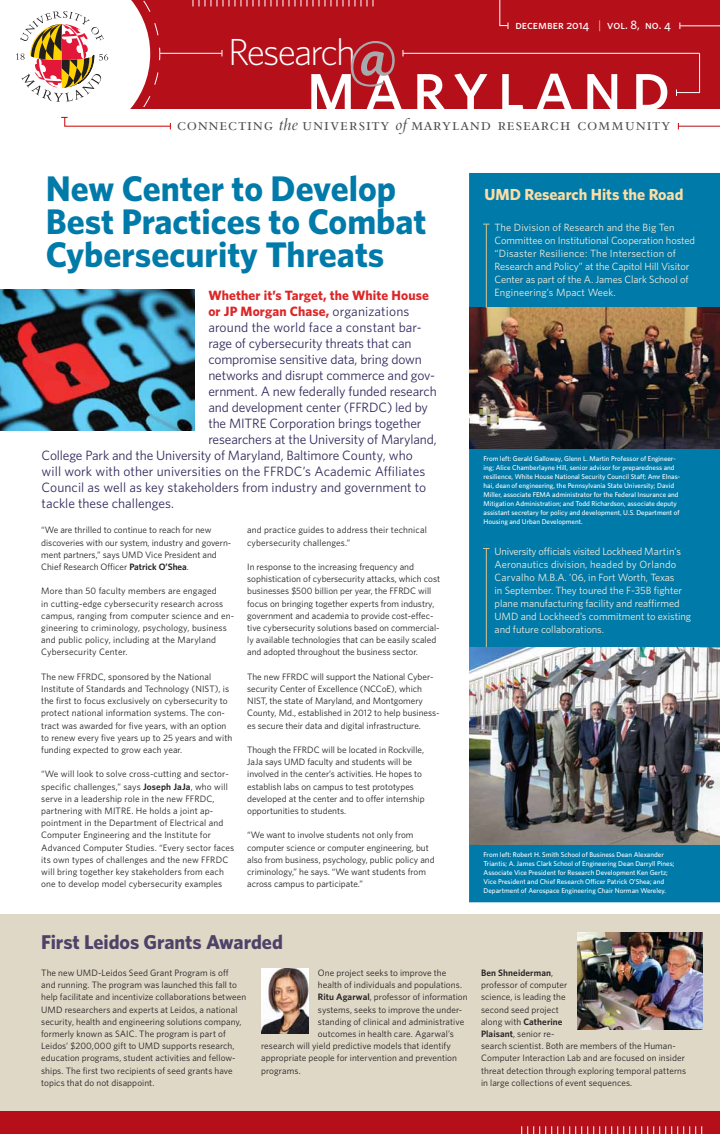
<style>
.page{position:relative;width:720px;height:1134px;background:#fff}
.page>*{position:absolute;margin:0;border:0;box-sizing:border-box;transform-origin:0 0}
.t1{font:72px "Whitney Medium SC";letter-spacing:.12em;color:#fff}
.t2{font:italic 600 59px "Whitney";color:#a7a9ac}
.t3{font:300 37.7px "Whitney";letter-spacing:-.05em;color:#fff}
.t4{font:700 35.6px/33px "Whitney";color:#007aa9}
.t5{font:700 20px "Whitney";color:#4e4268}
.t6{font:18px "Bembo Expert";letter-spacing:.04em;color:#4d4d4f}
.t7{font:700 16px "Whitney";color:#fbdda5}
.t8{font:13.5px "Whitney";letter-spacing:-.01em;color:#362b5e}
.t9{font:700 13.5px "Whitney";letter-spacing:.01em;color:#dc2728}
.t10{font:13.5px "Whitney";letter-spacing:.01em;color:#362b5e}
.t11{font:12px "Whitney Medium SC";color:#fff}
.t12{font:10.5px/13px "Whitney";letter-spacing:-.005em;color:#f3eddd}
.t13{font:9.3px/12.2px "Whitney";color:#221f20}
.t14{font:9.3px/12.2px "Whitney";letter-spacing:.02em;color:#221f20}
.t15{font:9.2px/12.2px "Whitney";letter-spacing:.005em;color:#221f20}
.t16{font:500 7px/9px "Whitney";color:#fff}
.s1{font-family:"Whitney Light SC"}
.s2{font-family:"Bembo";font-style:italic}
.s3{font-weight:400;color:#362b5e}
.s4{font-weight:600}
</style>
<div class="page">
<div style="left:0;top:914px;width:720px;height:197px;background:#dfd8c7"></div>
<div style="left:0;top:0;width:720px;height:109px;background:#b5101a"></div>
<hr style="left:680px;top:26px;width:40px;height:1px;background:#fff">
<hr style="left:160px;top:53px;width:62px;height:1px;background:#fff">
<svg style="left:499px;top:0;width:10px;height:29px"></svg>
<hr style="left:403px;top:53px;width:297px;height:1px;background:#fff">
<svg style="left:676px;top:53px;width:24px;height:43px"></svg>
<svg style="left:192px;top:0;width:181px;height:6px"></svg>
<hr style="left:679px;top:126px;width:41px;height:1px;background:#b5101a">
<svg style="left:0;top:0;width:171px;height:130px"></svg>
<div style="left:469px;top:173px;width:251px;height:729px;background:#007aa9"></div>
<div style="left:0;top:1111px;width:720px;height:23px;background:#b5101a"></div>
<svg style="left:521px;top:1126px;width:181px;height:8px"></svg>
<img style="left:469px;top:308px;width:251px;height:141px">
<img style="left:261px;top:968px;width:48px;height:65px">
<img style="left:577px;top:932px;width:125px;height:98px">
<img style="left:469px;top:647px;width:251px;height:197px">
<img style="left:0;top:289px;width:195px;height:141px">
<hr style="left:486px;top:548px;width:1px;height:99px;background:#dac58e">
<hr style="left:486px;top:224px;width:1px;height:84px;background:#dac58e">
<p class="t11" style="left:515px;top:18px;width:157px">december 2014 <span class="s1">|</span> vol. 8, no. 4</p>
<h3 class="t3" style="left:228px;top:30px;width:129px">Research</h3>
<h2 class="t2" style="left:348px;top:23px;width:50px">@</h2>
<h1 class="t1" style="left:306px;top:43px;width:366px">≤aryland</h1>
<h3 class="t6" style="left:177px;top:116px;width:495px">connecting <span class="s2">the</span> university <span class="s2">of</span> maryland research community</h3>
<h3 class="t4" style="left:46px;top:172px;width:382px">New Center to Develop<br>Best Practices to Combat<br>Cybersecurity Threats</h3>
<h3 class="t7" style="left:485px;top:184px;width:200px">UMD Research Hits the Road</h3>
<p class="t12" style="left:495px;top:220px;width:202px">The Division of Research and the Big Ten Committee on Institutional Cooperation hosted “Disaster Resilience: The Intersection of Research and Policy” at the Capitol Hill Visitor Center as part of the A. James Clark School of</p>
<h3 class="t9" style="left:208px;top:287px;width:222px">Whether it’s Target, the White House</h3>
<p class="t12" style="left:495px;top:285px;width:123px">Engineering’s Mpact Week.</p>
<h3 class="t9" style="left:208px;top:303px;width:203px">or JP Morgan Chase, <span class="s3">organizations</span></h3>
<h3 class="t10" style="left:208px;top:318px;width:215px">around the world face a constant bar-</h3>
<h3 class="t8" style="left:208px;top:334px;width:205px">rage of cybersecurity threats that can</h3>
<h3 class="t8" style="left:208px;top:350px;width:215px">compromise sensitive data, bring down</h3>
<h3 class="t8" style="left:208px;top:366px;width:228px">networks and disrupt commerce and gov-</h3>
<h3 class="t8" style="left:208px;top:382px;width:230px">ernment. A new federally funded research</h3>
<h3 class="t8" style="left:208px;top:398px;width:221px">and development center (FFRDC) led by</h3>
<h3 class="t8" style="left:208px;top:414px;width:215px">the MITRE Corporation brings together</h3>
<h3 class="t8" style="left:208px;top:430px;width:230px">researchers at the University of Maryland,</h3>
<h3 class="t8" style="left:42px;top:446px;width:373px">College Park and the University of Maryland, Baltimore County, who</h3>
<h3 class="t8" style="left:42px;top:462px;width:385px">will work with other universities on the FFRDC’s Academic Affiliates</h3>
<h3 class="t8" style="left:42px;top:478px;width:386px">Council as well as key stakeholders from industry and government to</h3>
<h3 class="t8" style="left:42px;top:494px;width:134px">tackle these challenges.</h3>
<p class="t16" style="left:484px;top:454px;width:198px">From left: Gerald Galloway, Glenn L. Martin Professor of Engineer&shy;ing; Alice Chamberlayne Hill, senior advisor for preparedness and resilience, White House National Security Council Staff; Amr Elnas&shy;hai, dean of engineering, the Pennsylvania State University; David Miller, associate FEMA administrator for the Federal Insurance and Mitigation Administration; and Todd Richardson, associate deputy assistant secretary for policy and development, U.S. Department of Housing and Urban Development.</p>
<p class="t13" style="left:41px;top:524px;width:192px">“We are thrilled to continue to reach for new discoveries with our system, industry and govern&shy;ment partners,” says UMD Vice President and Chief Research Officer <span class="s4">Patrick O’Shea</span>.</p>
<p class="t14" style="left:41px;top:585px;width:195px">More than 50 faculty members are engaged<br>in cutting-edge cybersecurity research across campus, ranging from computer science and en&shy;gineering to criminology, psychology, business and public policy, including at the Maryland Cybersecurity Center.</p>
<p class="t13" style="left:41px;top:670px;width:193px">The new FFRDC, sponsored by the National Institute of Standards and Technology (NIST), is the first to focus exclusively on cybersecurity to protect national information systems. The con&shy;tract was awarded for five years, with an option to renew every five years up to 25 years and with funding expected to grow each year.</p>
<p class="t13" style="left:41px;top:768px;width:195px">“We will look to solve cross-cutting and sector&shy;specific challenges,” says <span class="s4">Joseph JaJa</span>, who will serve in a leadership role in the new FFRDC, partnering with MITRE. He holds a joint ap&shy;pointment in the Department of Electrical and Computer Engineering and the Institute for Advanced Computer Studies. “Every sector faces its own types of challenges and the new FFRDC will bring together key stakeholders from each one to develop model cybersecurity examples</p>
<p class="t13" style="left:247px;top:524px;width:181px">and practice guides to address their technical cybersecurity challenges.”</p>
<p class="t13" style="left:247px;top:560px;width:194px">In response to the increasing frequency and sophistication of cybersecurity attacks, which cost businesses $500 billion per year, the FFRDC will focus on bringing together experts from industry, government and academia to provide cost-effec&shy;tive cybersecurity solutions based on commercial&shy;ly available technologies that can be easily scaled and adopted throughout the business sector.</p>
<p class="t13" style="left:247px;top:670px;width:194px">The new FFRDC will support the National Cyber&shy;security Center of Excellence (NCCoE), which NIST, the state of Maryland, and Montgomery County, Md., established in 2012 to help business&shy;es secure their data and digital infrastructure.</p>
<p class="t13" style="left:247px;top:743px;width:179px">Though the FFRDC will be located in Rockville, JaJa says UMD faculty and students will be involved in the center’s activities. He hopes to establish labs on campus to test prototypes developed at the center and to offer internship opportunities to students.</p>
<p class="t13" style="left:247px;top:829px;width:189px">“We want to involve students not only from computer science or computer engineering, but also from business, psychology, public policy and criminology,” he says. “We want students from across campus to participate.”</p>
<p class="t12" style="left:495px;top:545px;width:198px">University officials visited Lockheed Martin’s Aeronautics division, headed by Orlando Carvalho M.B.A. ’06, in Fort Worth, Texas<br>in September. They toured the F-35B fighter plane manufacturing facility and reaffirmed UMD and Lockheed’s commitment to existing and future collaborations.</p>
<p class="t16" style="left:484px;top:850px;width:192px">From left: Robert H. Smith School of Business Dean Alexander Triantis; A. James Clark School of Engineering Dean Darryll Pines; Associate Vice President for Research Development Ken Gertz; Vice President and Chief Research Officer Patrick O’Shea; and Department of Aerospace Engineering Chair Norman Wereley.</p>
<h3 class="t5" style="left:41px;top:930px;width:243px">First Leidos Grants Awarded</h3>
<p class="t15" style="left:41px;top:966px;width:207px">The new UMD-Leidos Seed Grant Program is off<br>and running. The program was launched this fall to help facilitate and incentivize collaborations between UMD researchers and experts at Leidos, a national security, health and engineering solutions company, formerly known as SAIC. The program is part of Leidos’ $200,000 gift to UMD supports research, education programs, student activities and fellow&shy;ships. The first two recipients of seed grants have topics that do not disappoint.</p>
<p class="t15" style="left:318px;top:966px;width:130px">One project seeks to improve the</p>
<p class="t15" style="left:318px;top:979px;width:146px">health of individuals and populations.</p>
<p class="t15" style="left:318px;top:991px;width:151px"><span class="s4">Ritu Agarwal</span>, professor of information</p>
<p class="t15" style="left:318px;top:1003px;width:146px">systems, seeks to improve the under-</p>
<p class="t15" style="left:318px;top:1015px;width:148px">standing of clinical and administrative</p>
<p class="t15" style="left:318px;top:1027px;width:138px">outcomes in health care. Agarwal’s</p>
<p class="t15" style="left:261px;top:1040px;width:191px">research will yield predictive models that identify</p>
<p class="t15" style="left:261px;top:1052px;width:197px">appropriate people for intervention and prevention</p>
<p class="t15" style="left:261px;top:1064px;width:41px">programs.</p>
<p class="t15" style="left:481px;top:966px;width:207px"><span class="s4">Ben Shneiderman</span>,<br>professor of computer<br>science, is leading the<br>second seed project<br>along with <span class="s4">Catherine<br>Plaisant</span>, senior re-<br>search scientist. Both are members of the Human-<br>Computer Interaction Lab and are focused on insider threat detection through exploring temporal patterns in large collections of event sequences.</p>
</div>
